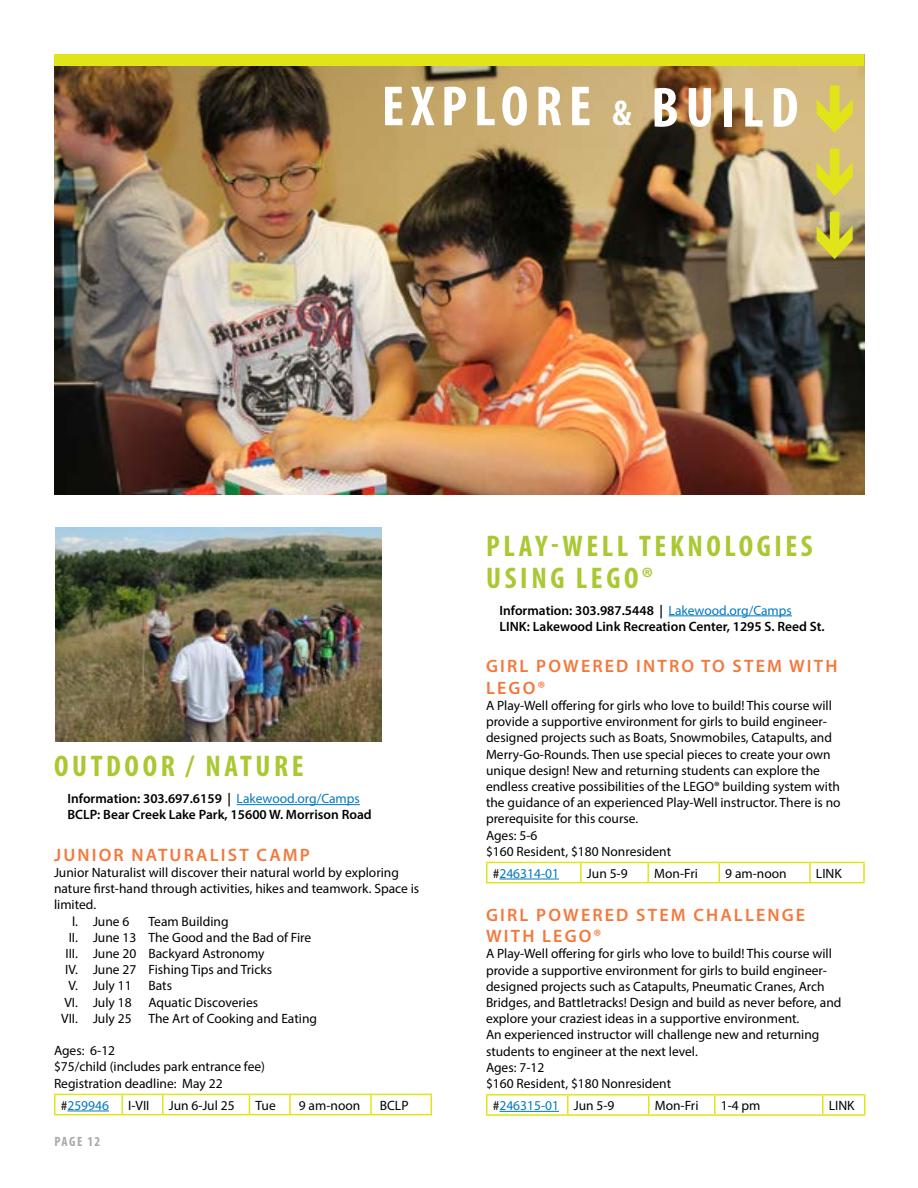
<style>
.page{position:relative;width:918px;height:1188px;background:#fff}
.page>*{position:absolute;margin:0;border:0;box-sizing:border-box;transform-origin:0 0}
.t1{font:700 condensed 57px "Myriad Pro";letter-spacing:.12em;color:#fff}
.t2{font:700 condensed 30px/31.5px "Myriad Pro";letter-spacing:.12em;color:#a9c832}
.t3{font:600 18px/21.6px "Myriad Pro";letter-spacing:.12em;color:#f4783b}
.t4{font:13.5px/16.2px "Myriad Pro";color:#000}
.t5{font:600 13.5px/16.2px "Myriad Pro";color:#000}
.t6{font:13.5px "Myriad Pro";color:#0079c1}
.t7{font:700 condensed 13.5px "Myriad Pro";letter-spacing:.1em;color:#a7a9ac}
.s1{font-size:36px}
.s2{font-weight:400;color:#0079c1}
.s3{color:#000}
</style>
<div class="page">
<img style="left:54px;top:66px;width:810px;height:429px">
<div style="left:54px;top:54px;width:810px;height:12px;background:#e2e41a"></div>
<svg style="left:817px;top:85px;width:36px;height:48px;background:#dbce50"></svg>
<svg style="left:817px;top:149px;width:36px;height:47px;background:#dacf51"></svg>
<svg style="left:817px;top:212px;width:36px;height:47px;background:#c2b944"></svg>
<hr style="left:669px;top:616px;width:123px;height:1px;background:#0079c1">
<hr style="left:486px;top:862px;width:95px;height:1px;background:#e2e41a">
<svg style="left:486px;top:863px;width:2px;height:19px"></svg>
<hr style="left:581px;top:862px;width:67px;height:1px;background:#e2e41a">
<svg style="left:580px;top:863px;width:2px;height:19px"></svg>
<hr style="left:648px;top:862px;width:71px;height:1px;background:#e2e41a">
<svg style="left:647px;top:863px;width:2px;height:19px"></svg>
<hr style="left:719px;top:862px;width:91px;height:1px;background:#e2e41a">
<svg style="left:719px;top:863px;width:1px;height:19px"></svg>
<hr style="left:810px;top:862px;width:55px;height:1px;background:#e2e41a">
<svg style="left:809px;top:863px;width:2px;height:19px"></svg>
<svg style="left:863px;top:863px;width:2px;height:19px"></svg>
<hr style="left:486px;top:882px;width:95px;height:1px;background:#e2e41a">
<hr style="left:581px;top:882px;width:67px;height:1px;background:#e2e41a">
<hr style="left:648px;top:882px;width:71px;height:1px;background:#e2e41a">
<hr style="left:719px;top:882px;width:91px;height:1px;background:#e2e41a">
<hr style="left:810px;top:882px;width:55px;height:1px;background:#e2e41a">
<hr style="left:499px;top:879px;width:60px;height:1px;background:#0079c1">
<hr style="left:486px;top:1094px;width:82px;height:2px;background:#e2e41a">
<svg style="left:486px;top:1096px;width:2px;height:18px"></svg>
<hr style="left:568px;top:1094px;width:81px;height:2px;background:#e2e41a">
<svg style="left:567px;top:1096px;width:1px;height:18px"></svg>
<hr style="left:649px;top:1094px;width:66px;height:2px;background:#e2e41a">
<svg style="left:648px;top:1096px;width:2px;height:18px"></svg>
<hr style="left:715px;top:1094px;width:108px;height:2px;background:#e2e41a">
<svg style="left:714px;top:1096px;width:2px;height:18px"></svg>
<hr style="left:823px;top:1094px;width:43px;height:2px;background:#e2e41a">
<svg style="left:822px;top:1096px;width:2px;height:18px"></svg>
<svg style="left:864px;top:1096px;width:2px;height:18px"></svg>
<hr style="left:486px;top:1114px;width:82px;height:2px;background:#e2e41a">
<hr style="left:568px;top:1114px;width:81px;height:2px;background:#e2e41a">
<hr style="left:649px;top:1114px;width:66px;height:2px;background:#e2e41a">
<hr style="left:715px;top:1114px;width:108px;height:2px;background:#e2e41a">
<hr style="left:823px;top:1114px;width:43px;height:2px;background:#e2e41a">
<hr style="left:499px;top:1111px;width:60px;height:1px;background:#0079c1">
<hr style="left:237px;top:804px;width:123px;height:1px;background:#0079c1">
<hr style="left:54px;top:1094px;width:68px;height:1px;background:#e2e41a">
<svg style="left:54px;top:1095px;width:2px;height:19px"></svg>
<hr style="left:122px;top:1094px;width:41px;height:1px;background:#e2e41a">
<svg style="left:122px;top:1095px;width:1px;height:19px"></svg>
<hr style="left:163px;top:1094px;width:86px;height:1px;background:#e2e41a">
<svg style="left:162px;top:1095px;width:2px;height:19px"></svg>
<hr style="left:249px;top:1094px;width:41px;height:1px;background:#e2e41a">
<svg style="left:249px;top:1095px;width:1px;height:19px"></svg>
<hr style="left:290px;top:1094px;width:81px;height:1px;background:#e2e41a">
<svg style="left:289px;top:1095px;width:2px;height:19px"></svg>
<hr style="left:371px;top:1094px;width:61px;height:1px;background:#e2e41a">
<svg style="left:370px;top:1095px;width:2px;height:19px"></svg>
<svg style="left:430px;top:1095px;width:2px;height:19px"></svg>
<hr style="left:54px;top:1114px;width:68px;height:1px;background:#e2e41a">
<hr style="left:122px;top:1114px;width:41px;height:1px;background:#e2e41a">
<hr style="left:163px;top:1114px;width:86px;height:1px;background:#e2e41a">
<hr style="left:249px;top:1114px;width:41px;height:1px;background:#e2e41a">
<hr style="left:290px;top:1114px;width:81px;height:1px;background:#e2e41a">
<hr style="left:371px;top:1114px;width:61px;height:1px;background:#e2e41a">
<hr style="left:67px;top:1111px;width:42px;height:1px;background:#0079c1">
<img style="left:56px;top:528px;width:325px;height:213px">
<h1 class="t1" style="left:382px;top:71px;width:418px">EXPLORE <span class="s1">&amp;</span> BUILD</h1>
<h2 class="t2" style="left:54px;top:750px;width:251px">OUTDOOR / NATURE</h2>
<p class="t5" style="left:68px;top:790px;width:306px">Information: 303.697.6159 | <span class="s2">Lakewood.org/Camps<br></span>BCLP: Bear Creek Lake Park, 15600 W. Morrison Road</p>
<h3 class="t3" style="left:54px;top:844px;width:257px">JUNIOR NATURALIST CAMP</h3>
<p class="t4" style="left:54px;top:864px;width:347px">Junior Naturalist will discover their natural world by exploring</p>
<p class="t4" style="left:54px;top:880px;width:367px">nature first-hand through activities, hikes and teamwork. Space is</p>
<p class="t4" style="left:54px;top:897px;width:44px">limited.</p>
<p class="t4" style="left:72px;top:913px;width:59px">l. June 6</p>
<p class="t4" style="left:148px;top:913px;width:82px">Team Building</p>
<p class="t4" style="left:69px;top:929px;width:244px">II. June 13 The Good and the Bad of Fire</p>
<p class="t4" style="left:66px;top:945px;width:200px">III. June 20 Backyard Astronomy</p>
<p class="t4" style="left:65px;top:961px;width:209px">IV. June 27 Fishing Tips and Tricks</p>
<p class="t4" style="left:68px;top:978px;width:105px">V. July 11 Bats</p>
<p class="t4" style="left:64px;top:994px;width:195px">VI. July 18 Aquatic Discoveries</p>
<p class="t4" style="left:61px;top:1010px;width:257px">VII. July 25 The Art of Cooking and Eating</p>
<p class="t4" style="left:54px;top:1042px;width:213px">Ages: 6-12<br>$75/child (includes park entrance fee)<br>Registration deadline: May 22</p>
<p class="t6" style="left:61px;top:1097px;width:50px"><span class="s3">#</span>259946</p>
<p class="t4" style="left:128px;top:1097px;width:23px">I-VII</p>
<p class="t4" style="left:169px;top:1097px;width:67px">Jun 6-Jul 25</p>
<p class="t4" style="left:255px;top:1097px;width:22px">Tue</p>
<p class="t4" style="left:299px;top:1097px;width:63px">9 am-noon</p>
<p class="t4" style="left:380px;top:1097px;width:30px">BCLP</p>
<p class="t7" style="left:54px;top:1133px;width:47px">PAGE 12</p>
<h2 class="t2" style="left:486px;top:530px;width:328px">PLAY-WELL TEKNOLOGIES<br>USING LEGO®</h2>
<p class="t5" style="left:500px;top:602px;width:327px">Information: 303.987.5448 | <span class="s2">Lakewood.org/Camps<br></span>LINK: Lakewood Link Recreation Center, 1295 S. Reed St.</p>
<h3 class="t3" style="left:486px;top:655px;width:353px">GIRL POWERED INTRO TO STEM WITH<br>LEGO®</h3>
<p class="t4" style="left:486px;top:697px;width:356px">A Play-Well offering for girls who love to build! This course will provide a supportive environment for girls to build engineer&shy;designed projects such as Boats, Snowmobiles, Catapults, and Merry-Go-Rounds. Then use special pieces to create your own unique design! New and returning students can explore the endless creative possibilities of the LEGO® building system with the guidance of an experienced Play-Well instructor. There is no prerequisite for this course.<br>Ages: 5-6<br>$160 Resident, $180 Nonresident</p>
<p class="t6" style="left:493px;top:865px;width:68px"><span class="s3">#</span>246314-01</p>
<p class="t4" style="left:587px;top:865px;width:42px">Jun 5-9</p>
<p class="t4" style="left:654px;top:865px;width:45px">Mon-Fri</p>
<p class="t4" style="left:725px;top:865px;width:63px">9 am-noon</p>
<p class="t4" style="left:816px;top:865px;width:27px">LINK</p>
<h3 class="t3" style="left:486px;top:903px;width:321px">GIRL POWERED STEM CHALLENGE<br>WITH LEGO®</h3>
<p class="t4" style="left:486px;top:946px;width:357px">A Play-Well offering for girls who love to build! This course will provide a supportive environment for girls to build engineer&shy;designed projects such as Catapults, Pneumatic Cranes, Arch Bridges, and Battletracks! Design and build as never before, and explore your craziest ideas in a supportive environment.<br>An experienced instructor will challenge new and returning students to engineer at the next level.<br>Ages: 7-12<br>$160 Resident, $180 Nonresident</p>
<p class="t6" style="left:493px;top:1097px;width:123px"><span class="s3">#</span>246315-01 <span class="s3">Jun 5-9</span></p>
<p class="t4" style="left:655px;top:1097px;width:45px">Mon-Fri</p>
<p class="t4" style="left:721px;top:1097px;width:41px">1-4 pm</p>
<p class="t4" style="left:829px;top:1097px;width:27px">LINK</p>
</div>
